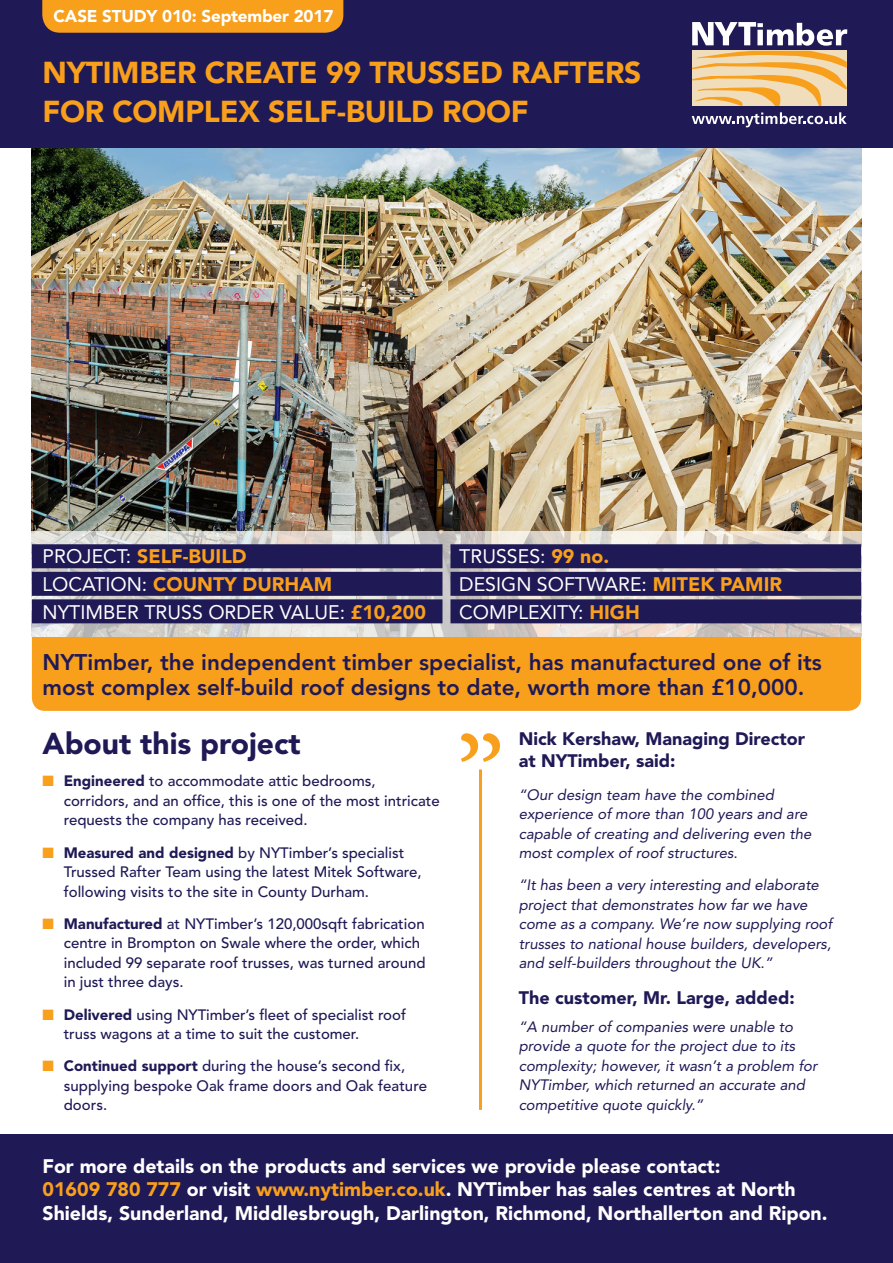
<style>
.page{position:relative;width:893px;height:1263px;background:#fff}
.page>*{position:absolute;margin:0;border:0;box-sizing:border-box;transform-origin:0 0}
.t1{font:123px "Minion Pro";color:#f89f1c}
.t2{font:900 30px/38.8px "Avenir";letter-spacing:-.01em;color:#f89f1c}
.Body_Text_New{font:900 30px "Avenir";color:#1f1956}
.Body_Text_New-2{font:800 22.5px/25.5px "Avenir";color:#1f1956}
.t3{font:900 19.5px/23.4px "Avenir";color:#fff}
.Body_Text_New-3{font:19.5px "Avenir";color:#fff}
.Body_Text_New-4{font:900 19.5px "Avenir";color:#f89f1c}
.Body_Text_New-5{font:900 18px/22.5px "Avenir";color:#1f1956}
.t4{font:900 16.95px "Avenir";letter-spacing:-.01em;color:#fff}
.Body_Text_New-6{font:500 15px/19.5px "Avenir";color:#1f1956}
.Body_Text_New-7{font:italic 15px/19.5px "Avenir";color:#1f1956}
.s1{font-weight:900;color:#f89f1c}
.s2{font-weight:400;color:#fff}
.s3{color:#f89f1c}
.s4{font-weight:900}
</style>
<div class="page">
<div style="left:32px;top:554px;width:829px;height:157px;background:#f89f1c;border-radius:13px"></div>
<img style="left:32px;top:148px;width:829px;height:383px">
<svg style="left:31px;top:531px;width:831px;height:105px;background:#d7d2cd"></svg>
<hr style="left:479px;top:769px;width:3px;height:341px;background:#f89f1c">
<div style="left:0;top:1134px;width:893px;height:129px;background:#1f1956"></div>
<div style="left:0;top:0;width:893px;height:148px;background:#1f1956"></div>
<svg style="left:692px;top:22px;width:155px;height:84px"></svg>
<svg style="left:692px;top:112px;width:155px;height:15px"></svg>
<div style="left:42px;top:0;width:301px;height:33px;background:#f89f1c"></div>
<div style="left:32px;top:544px;width:410px;height:24px;background:#1f1956"></div>
<div style="left:32px;top:572px;width:410px;height:24px;background:#1f1956"></div>
<div style="left:32px;top:599px;width:410px;height:24px;background:#1f1956"></div>
<div style="left:450px;top:544px;width:411px;height:24px;background:#1f1956"></div>
<div style="left:450px;top:572px;width:411px;height:24px;background:#1f1956"></div>
<div style="left:450px;top:599px;width:411px;height:24px;background:#1f1956"></div>
<p class="t4" style="left:54px;top:6px;width:281px">CASE STUDY 010: September 2017</p>
<p class="t2" style="left:43px;top:53px;width:600px">NYTIMBER CREATE 99 TRUSSED RAFTERS<br>FOR COMPLEX SELF-BUILD ROOF</p>
<p class="Body_Text_New-3" style="left:459px;top:545px;width:151px">TRUSSES: <span class="s1">99 no.</span></p>
<p class="Body_Text_New-3" style="left:459px;top:573px;width:324px">DESIGN SOFTWARE: <span class="s1">MITEK PAMIR</span></p>
<p class="Body_Text_New-3" style="left:459px;top:600px;width:182px">COMPLEXITY: <span class="s1">HIGH</span></p>
<p class="Body_Text_New-2" style="left:43px;top:649px;width:781px">NYTimber, the independent timber specialist, has manufactured one of its most complex self-build roof designs to date, worth more than £10,000.</p>
<p class="Body_Text_New-4" style="left:43px;top:545px;width:206px"><span class="s2">PROJECT:</span> SELF-BUILD</p>
<p class="Body_Text_New-4" style="left:43px;top:572px;width:291px"><span class="s2">LOCATION:</span> COUNTY DURHAM</p>
<p class="Body_Text_New-3" style="left:43px;top:600px;width:385px">NYTIMBER TRUSS ORDER VALUE: <span class="s1">£10,200</span></p>
<p class="Body_Text_New" style="left:43px;top:725px;width:260px">About this project</p>
<p class="Body_Text_New-6" style="left:64px;top:772px;width:377px;text-indent:-21px"><span class="s3">■</span> <span class="s4">Engineered</span> to accommodate attic bedrooms, corridors, and an office, this is one of the most intricate requests the company has received.</p>
<p class="Body_Text_New-6" style="left:64px;top:843px;width:359px;text-indent:-21px"><span class="s3">■</span> <span class="s4">Measured and designed</span> by NYTimber’s specialist<br>Trussed Rafter Team using the latest Mitek Software, following visits to the site in County Durham.</p>
<p class="Body_Text_New-6" style="left:64px;top:914px;width:363px;text-indent:-21px"><span class="s3">■</span> <span class="s4">Manufactured</span> at NYTimber’s 120,000sqft fabrication centre in Brompton on Swale where the order, which included 99 separate roof trusses, was turned around in just three days.</p>
<p class="Body_Text_New-6" style="left:64px;top:1005px;width:344px;text-indent:-21px"><span class="s3">■</span> <span class="s4">Delivered</span> using NYTimber’s fleet of specialist roof truss wagons at a time to suit the customer.</p>
<p class="Body_Text_New-6" style="left:64px;top:1057px;width:365px;text-indent:-21px"><span class="s3">■</span> <span class="s4">Continued support</span> during the house’s second fix, supplying bespoke Oak frame doors and Oak feature doors.</p>
<p class="t1" style="left:456px;top:699px;width:51px">”</p>
<p class="Body_Text_New-5" style="left:519px;top:727px;width:288px">Nick Kershaw, Managing Director at NYTimber, said:</p>
<p class="Body_Text_New-7" style="left:519px;top:785px;width:294px">“Our design team have the combined experience of more than 100 years and are capable of creating and delivering even the most complex of roof structures.</p>
<p class="Body_Text_New-7" style="left:519px;top:875px;width:315px">“It has been a very interesting and elaborate project that demonstrates how far we have come as a company. We’re now supplying roof trusses to national house builders, developers, and self-builders throughout the UK.”</p>
<p class="Body_Text_New-5" style="left:519px;top:986px;width:277px">The customer, Mr. Large, added:</p>
<p class="Body_Text_New-7" style="left:519px;top:1017px;width:300px">“A number of companies were unable to provide a quote for the project due to its complexity; however, it wasn’t a problem for NYTimber, which returned an accurate and competitive quote quickly.”</p>
<p class="t3" style="left:43px;top:1154px;width:786px">For more details on the products and services we provide please contact:<br><span class="s3">01609 780 777</span> or visit <span class="s3">www.nytimber.co.uk</span>. NYTimber has sales centres at North<br>Shields, Sunderland, Middlesbrough, Darlington, Richmond, Northallerton and Ripon.</p>
</div>
